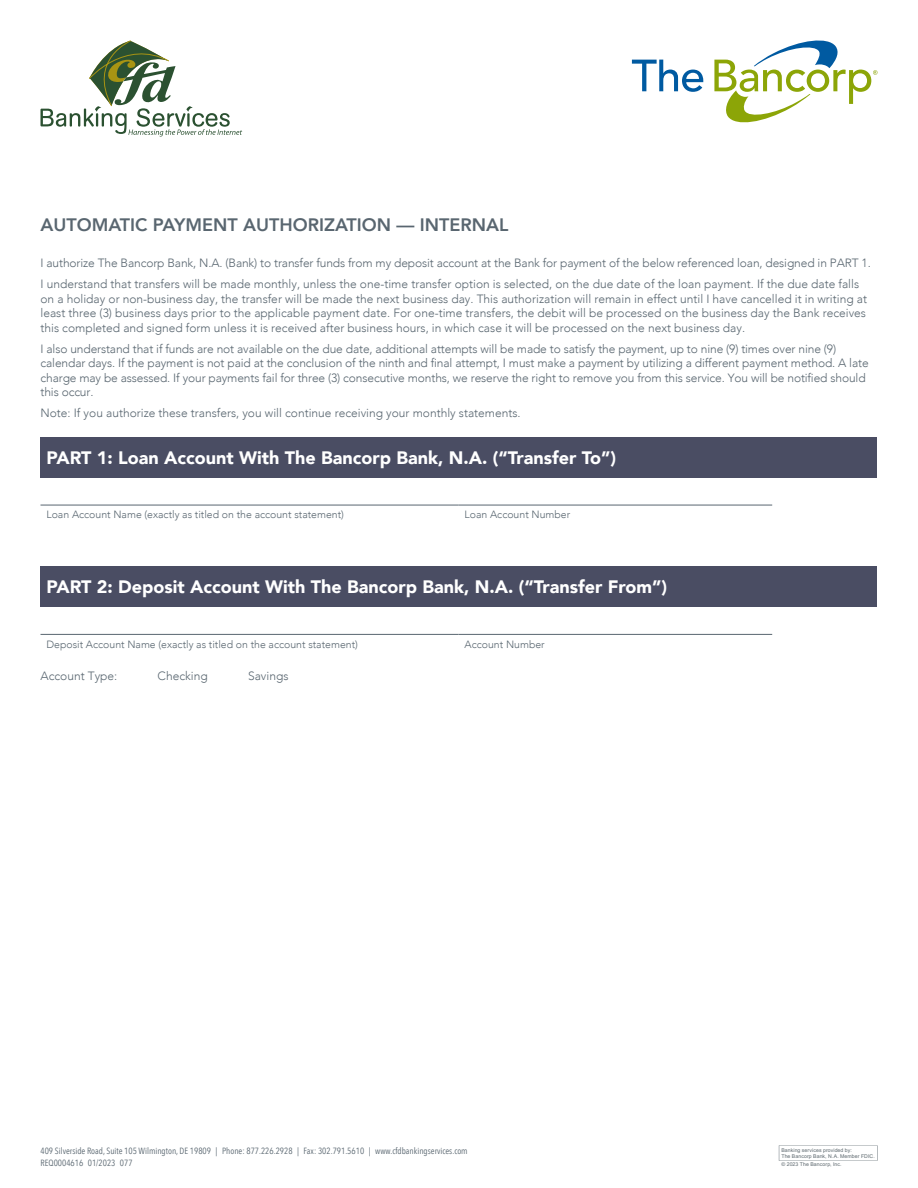
<style>
.page{position:relative;width:918px;height:1188px;background:#fff}
.page>*{position:absolute;margin:0;border:0;box-sizing:border-box;transform-origin:0 0}
.t1{font:900 18px "Avenir";color:#fff}
.t2{font:800 18px "Avenir";color:#596670}
.t3{font:300 12px/14.4px "Avenir";letter-spacing:-.01em;color:#596670}
.t4{font:300 10.5px "Avenir";color:#596670}
.t5{font:9px/12px "Avenir Next Condensed";color:#596670}
.t6{font:5.25px/5.8px "Arial";letter-spacing:.015em;color:#5c676d}
.s1{color:#5a666f}
</style>
<div class="page">
<svg style="left:779px;top:1145px;width:99px;height:16px"></svg>
<div style="left:40px;top:437px;width:837px;height:41px;background:#4a4d63"></div>
<hr style="left:459px;top:505px;width:313px;height:1px;background:#596670">
<hr style="left:40px;top:505px;width:419px;height:1px;background:#596670">
<div style="left:40px;top:567px;width:837px;height:40px;background:#4a4d63"></div>
<hr style="left:459px;top:634px;width:313px;height:1px;background:#596670">
<hr style="left:40px;top:634px;width:419px;height:1px;background:#596670">
<svg style="left:40px;top:40px;width:202px;height:97px"></svg>
<svg style="left:632px;top:60px;width:71px;height:32px"></svg>
<svg style="left:714px;top:40px;width:163px;height:82px"></svg>
<h1 class="t2" style="left:40px;top:210px;width:469px">AUTOMATIC PAYMENT AUTHORIZATION — INTERNAL</h1>
<p class="t3" style="left:40px;top:253px;width:832px;line-height:21.1px">I authorize The Bancorp Bank, N.A. (Bank) to transfer funds from my deposit account at the Bank for payment of the below referenced loan, designed in PART 1.<br>I understand that transfers will be made monthly, unless the one-time transfer option is selected, on the due date of the loan payment. If the due date falls</p>
<p class="t3" style="left:40px;top:291px;width:828px;text-align:justify">on a holiday or non-business day, the transfer will be made the next business day. This authorization will remain in effect until I have cancelled it in writing at least three (3) business days prior to the applicable payment date. For one-time transfers, the debit will be processed on the business day the Bank receives this completed and signed form unless it is received after business hours, in which case it will be processed on the next business day.</p>
<p class="t3" style="left:40px;top:341px;width:830px">I also understand that if funds are not available on the due date, additional attempts will be made to satisfy the payment, up to nine (9) times over nine (9) calendar days. If the payment is not paid at the conclusion of the ninth and final attempt, I must make a payment by utilizing a different payment method. A late charge may be assessed. If your payments fail for three (3) consecutive months, we reserve the right to remove you from this service. You will be notified should this occur.</p>
<p class="t3" style="left:40px;top:406px;width:482px">Note: If you authorize these transfers, you will continue receiving your monthly statements.</p>
<h1 class="t1" style="left:47px;top:442px;width:571px">PART 1: Loan Account With The Bancorp Bank, N.A. (“Transfer To”)</h1>
<p class="t4" style="left:47px;top:508px;width:299px">Loan Account Name (exactly as titled on the account statement)</p>
<p class="t4" style="left:465px;top:508px;width:107px">Loan Account Number</p>
<h1 class="t1" style="left:47px;top:572px;width:622px">PART 2: Deposit Account With The Bancorp Bank, N.A. (“Transfer From”)</h1>
<p class="t4" style="left:47px;top:638px;width:313px">Deposit Account Name (exactly as titled on the account statement)</p>
<p class="t4" style="left:465px;top:638px;width:82px">Account Number</p>
<p class="t3" style="left:40px;top:669px;width:78px">Account Type:</p>
<p class="t3" style="left:158px;top:669px;width:52px">Checking</p>
<p class="t3" style="left:248px;top:669px;width:42px">Savings</p>
<p class="t5" style="left:40px;top:1144px;width:429px">409 Silverside Road, Suite 105 Wilmington, DE 19809 | Phone: 877.226.2928 | Fax: 302.791.5610 | www.cfdbankingservices.com<br>REQ0004616 01/2023 <span class="s1">077</span></p>
<p class="t6" style="left:781px;top:1147px;width:95px">Banking services provided by:<br>The Bancorp Bank, N.A. Member FDIC.</p>
<p class="t6" style="left:781px;top:1162px;width:62px">© 2023 The Bancorp, Inc.</p>
</div>
